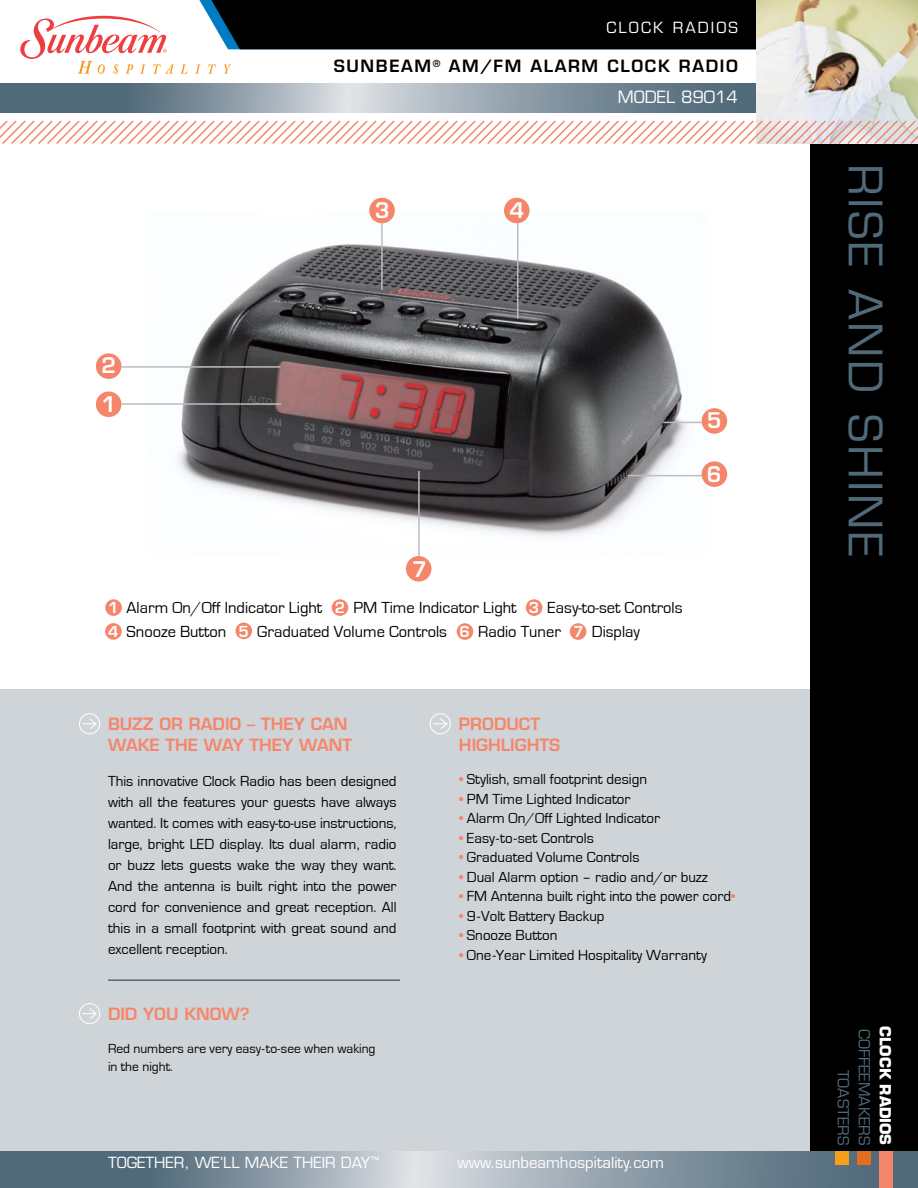
<style>
.page{position:relative;width:918px;height:1188px;background:#fff}
.page>*{position:absolute;margin:0;border:0;box-sizing:border-box;transform-origin:0 0}
.t1{font:45px "Eurostile";letter-spacing:.06em;color:#516a79}
.t2{font:600 21px/38.4px "Eurostile";color:#fff}
.t3{font:16.5px/24px "Eurostile";color:#000}
.t4{font:600 16.5px/21px "Eurostile";color:#f5866b}
.t5{font:600 16.5px/31px "Eurostile";letter-spacing:.1em;color:#000;text-align:right}
.t6{font:15px/21px "Eurostile";color:#000;text-align:justify}
.t7{font:15px "Eurostile";color:#fff}
.t8{font:15px "Eurostile";color:#516a79}
.t9{font:15px "Eurostile";letter-spacing:.14em;color:#fff}
.t10{font:700 15px "Eurostile";color:#fff}
.t11{font:13.5px/18px "Eurostile";color:#000}
.s1{font-weight:400;color:#fff}
.s2{font-weight:700;color:#fff}
.s3{color:#f5866b}
</style>
<div class="page">
<img style="left:177px;top:214px;width:532px;height:324px">
<svg style="left:181px;top:64px;width:7px;height:10px"></svg>
<svg style="left:195px;top:64px;width:6px;height:10px"></svg>
<svg style="left:208px;top:64px;width:8px;height:10px"></svg>
<svg style="left:224px;top:64px;width:7px;height:10px"></svg>
<svg style="left:20px;top:16px;width:153px;height:58px"></svg>
<div style="left:332px;top:599px;width:16px;height:17px;background:#f5866b;border-radius:50%"></div>
<div style="left:0;top:689px;width:816px;height:470px;background:#cfd4d8"></div>
<div style="left:810px;top:15px;width:108px;height:1173px;background:#000"></div>
<div style="left:199px;top:0;width:557px;height:49px;background:#000"></div>
<svg style="left:0;top:83px;width:756px;height:29px;background:#8394a0"></svg>
<svg style="left:79px;top:713px;width:21px;height:22px"></svg>
<svg style="left:429px;top:713px;width:22px;height:22px"></svg>
<svg style="left:79px;top:1003px;width:21px;height:21px"></svg>
<hr style="left:108px;top:979px;width:292px;height:2px;background:#516a79">
<div style="left:105px;top:599px;width:17px;height:17px;background:#f5866b;border-radius:50%"></div>
<div style="left:105px;top:623px;width:17px;height:17px;background:#f5866b;border-radius:50%"></div>
<hr style="left:121px;top:403px;width:160px;height:2px;background:#bcbdbf">
<svg style="left:0;top:1151px;width:918px;height:37px;background:#8495a0"></svg>
<div style="left:235px;top:623px;width:17px;height:16px;background:#f5866b;border-radius:50%"></div>
<div style="left:457px;top:623px;width:16px;height:17px;background:#f5866b;border-radius:50%"></div>
<div style="left:526px;top:599px;width:16px;height:17px;background:#f5866b;border-radius:50%"></div>
<div style="left:570px;top:623px;width:16px;height:17px;background:#f5866b;border-radius:50%"></div>
<hr style="left:381px;top:218px;width:2px;height:72px;background:#bcbdbf">
<hr style="left:517px;top:219px;width:1px;height:99px;background:#bcbdbf">
<hr style="left:628px;top:475px;width:81px;height:1px;background:#bcbdbf">
<hr style="left:418px;top:471px;width:2px;height:95px;background:#bcbdbf">
<div style="left:504px;top:198px;width:26px;height:25px;background:#f5866b;border-radius:50%"></div>
<div style="left:96px;top:353px;width:25px;height:26px;background:#f5866b;border-radius:50%"></div>
<div style="left:96px;top:392px;width:25px;height:25px;background:#f5866b;border-radius:50%"></div>
<div style="left:702px;top:461px;width:25px;height:26px;background:#f5866b;border-radius:50%"></div>
<div style="left:406px;top:556px;width:25px;height:26px;background:#f5866b;border-radius:50%"></div>
<hr style="left:121px;top:366px;width:159px;height:2px;background:#bcbdbf">
<hr style="left:663px;top:422px;width:46px;height:1px;background:#bcbdbf">
<div style="left:702px;top:408px;width:25px;height:26px;background:#f5866b;border-radius:50%"></div>
<div style="left:369px;top:198px;width:26px;height:25px;background:#f5866b;border-radius:50%"></div>
<div style="left:857px;top:1151px;width:14px;height:14px;background:#e36f1e"></div>
<div style="left:879px;top:1151px;width:13px;height:37px;background:#f5866b"></div>
<div style="left:836px;top:1151px;width:13px;height:14px;background:#f59f1a"></div>
<img style="left:756px;top:0;width:162px;height:119px">
<svg style="left:0;top:119px;width:918px;height:25px"></svg>
<p class="t9" style="left:606px;top:18px;width:133px">CLOCK RADIOS</p>
<p class="t5" style="left:334px;top:50px;width:406px">SUNBEAM<sup>®</sup> AM/FM ALARM CLOCK RADIO<br><span class="s1">Model 89014</span></p>
<h2 class="t2" style="left:375px;top:191px;width:16px">3</h2>
<h2 class="t2" style="left:510px;top:191px;width:16px">4</h2>
<h2 class="t2" style="left:101px;top:346px;width:16px">2<br>1</h2>
<h2 class="t2" style="left:707px;top:401px;width:16px">5</h2>
<h2 class="t2" style="left:707px;top:454px;width:16px">6</h2>
<h2 class="t2" style="left:412px;top:550px;width:16px">7</h2>
<p class="t3" style="left:108px;top:596px;width:576px"><span class="s2">1</span> Alarm On/Off Indicator Light <span class="s2">2</span> PM Time Indicator Light <span class="s2">3</span> Easy-to-set Controls<br><span class="s2">4</span> Snooze Button <span class="s2">5</span> Graduated Volume Controls <span class="s2">6</span> Radio Tuner <span class="s2">7</span> Display</p>
<p class="t4" style="left:108px;top:713px;width:104px">BUZZ OR RADIO</p>
<p class="t4" style="left:247px;top:713px;width:77px">– THEY CAN</p>
<p class="t4" style="left:108px;top:734px;width:31px">WAKE</p>
<p class="t4" style="left:166px;top:734px;width:188px">THE WAY THEY WANT</p>
<p class="t4" style="left:459px;top:713px;width:103px">PRODUCT<br>HIGHLIGHTS</p>
<p class="t6" style="left:108px;top:771px;width:290px">This innovative Clock Radio has been designed with all the features your guests have always wanted. It comes with easy-to-use instructions, large, bright LED display. Its dual alarm, radio or buzz lets guests wake the way they want.<br>And the antenna is built right into the power cord for convenience and great reception. All this in a small footprint with great sound and excellent reception.</p>
<p class="t4" style="left:108px;top:1003px;width:143px">DID YOU KNOW?</p>
<p class="t11" style="left:108px;top:1040px;width:269px">Red numbers are very easy-to-see when waking in the night.</p>
<p class="t6" style="left:459px;top:769px;width:190px"><span class="s3">•</span> Stylish, small footprint design</p>
<p class="t6" style="left:459px;top:788px;width:173px"><span class="s3">•</span> PM Time Lighted Indicator</p>
<p class="t6" style="left:459px;top:808px;width:203px"><span class="s3">•</span> Alarm On/Off Lighted Indicator</p>
<p class="t6" style="left:459px;top:827px;width:136px"><span class="s3">•</span> Easy-to-set Controls</p>
<p class="t6" style="left:459px;top:847px;width:182px"><span class="s3">•</span> Graduated Volume Controls</p>
<p class="t6" style="left:459px;top:866px;width:251px"><span class="s3">•</span> Dual Alarm option – radio and/or buzz</p>
<p class="t6" style="left:459px;top:886px;width:278px"><span class="s3">•</span> FM Antenna built right into the power cord<span class="s3">•</span></p>
<p class="t6" style="left:459px;top:905px;width:147px"><span class="s3">•</span> 9-Volt Battery Backup</p>
<p class="t6" style="left:459px;top:925px;width:100px"><span class="s3">•</span> Snooze Button</p>
<p class="t6" style="left:459px;top:944px;width:249px"><span class="s3">•</span> One-Year Limited Hospitality Warranty</p>
<p class="t7" style="left:108px;top:1154px;width:273px">TOGETHER, WE’LL MAKE THEIR DAY<sup>™</sup></p>
<p class="t7" style="left:457px;top:1154px;width:208px">www.sunbeamhospitality.com</p>
<h1 class="t1" style="left:892px;top:164px;width:391px;rotate:90deg">RISE AND SHINE</h1>
<p class="t8" style="left:852px;top:1070px;width:77px;rotate:90deg">TOASTERS</p>
<p class="t8" style="left:873px;top:1029px;width:118px;rotate:90deg">COFFEEMAKERS</p>
<p class="t10" style="left:895px;top:1026px;width:121px;rotate:90deg">CLOCK RADIOS</p>
</div>
